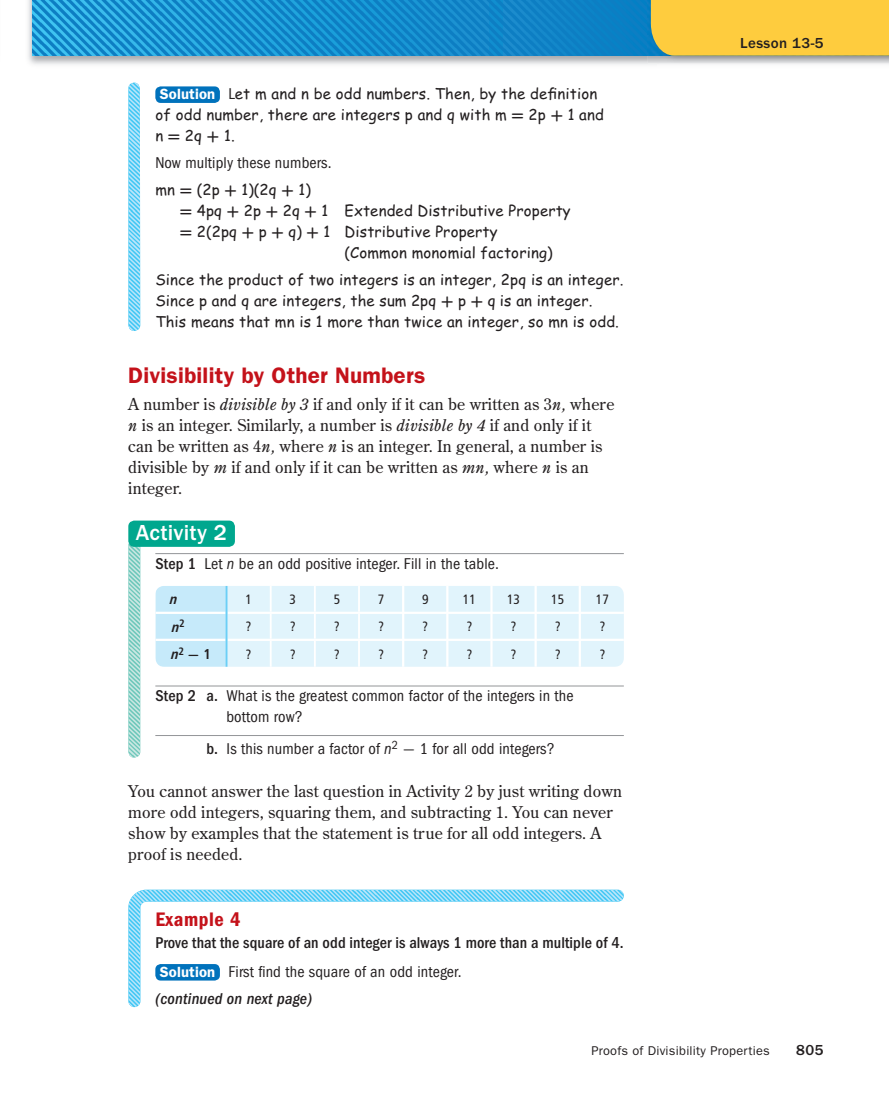
<style>
.page{position:relative;width:889px;height:1102px;background:#fff}
.page>*{position:absolute;margin:0;border:0;box-sizing:border-box;transform-origin:0 0}
.t1{font:600 22.5px "ITC Franklin Gothic Std";letter-spacing:.01em;color:#c4121a}
.t2{font:500 22.5px "ITC Franklin Gothic Std";letter-spacing:.01em;color:#fff}
.t3{font:20.25px "ITC Franklin Gothic Std Dm Cd";letter-spacing:.03em;color:#c4121a}
.t4{font:16.2px/21px "Century Old Style Std";letter-spacing:.01em;color:#231f20}
.t5{font:condensed 16.2px/21px "ITC Franklin Gothic Std";letter-spacing:.01em;color:#231f20}
.t6{font:500 condensed 16.2px/28.5px "ITC Franklin Gothic Std";letter-spacing:.005em;color:#231f20}
.t7{font:italic 500 condensed 16.2px "ITC Franklin Gothic Std";letter-spacing:.01em;color:#231f20}
.t8{font:15px/21px "Comic Sans MS";letter-spacing:.01em;color:#231f20}
.t9{font:500 15px "ITC Franklin Gothic Std";letter-spacing:.025em;color:#231f20}
.t10{font:italic 700 condensed 14.25px "Frutiger LT Std";color:#231f20}
.t11{font:condensed 13.5px "Frutiger LT Std";letter-spacing:.01em;color:#231f20}
.t12{font:12.75px "ITC Franklin Gothic Std";letter-spacing:.02em;color:#231f20}
.s1{font-family:"ITC Franklin Gothic Std";font-weight:600;font-size:14.85px;color:#fff}
.s2{font-family:"ITC Franklin Gothic Std";font-stretch:condensed;font-size:16.2px}
.s3{font-family:"Uni Math";font-weight:700;font-size:16.2px}
.s4{font-style:italic}
.s5{font-weight:500}
.s6{font-family:"Uni Math";font-style:normal;font-stretch:normal}
.s7{font-style:normal}
.s8{font-family:"Uni Math";font-stretch:normal}
.s9{font-weight:600;font-stretch:normal;font-size:14.85px;color:#fff}
.s10{font-weight:400}
</style>
<div class="page">
<img style="left:28px;top:0;width:629px;height:65px">
<img style="left:33px;top:0;width:614px;height:56px">
<img style="left:647px;top:0;width:241px;height:64px">
<hr style="left:155px;top:553px;width:468px;height:1px;background:#939598">
<hr style="left:155px;top:685px;width:468px;height:1px;background:#939598">
<hr style="left:155px;top:735px;width:468px;height:1px;background:#939598">
<div style="left:155px;top:86px;width:65px;height:17px;background:#0072bc;border-radius:5px"></div>
<img style="left:128px;top:539px;width:12px;height:218px;border-radius:6px">
<div style="left:128px;top:520px;width:107px;height:26px;background:#00a78e;border-radius:6px"></div>
<svg style="left:155px;top:586px;width:468px;height:80px;background:#ddf2fb"></svg>
<hr style="left:358px;top:614px;width:2px;height:24px;background:#fff">
<hr style="left:358px;top:641px;width:2px;height:25px;background:#fff">
<hr style="left:402px;top:585px;width:2px;height:26px;background:#fff">
<hr style="left:446px;top:585px;width:2px;height:26px;background:#fff">
<hr style="left:490px;top:585px;width:2px;height:26px;background:#fff">
<hr style="left:534px;top:585px;width:2px;height:26px;background:#fff">
<hr style="left:578px;top:585px;width:2px;height:26px;background:#fff">
<hr style="left:402px;top:614px;width:2px;height:24px;background:#fff">
<hr style="left:446px;top:614px;width:2px;height:24px;background:#fff">
<hr style="left:490px;top:614px;width:2px;height:24px;background:#fff">
<hr style="left:534px;top:614px;width:2px;height:24px;background:#fff">
<hr style="left:578px;top:614px;width:2px;height:24px;background:#fff">
<hr style="left:402px;top:641px;width:2px;height:25px;background:#fff">
<hr style="left:446px;top:641px;width:2px;height:25px;background:#fff">
<hr style="left:490px;top:641px;width:2px;height:25px;background:#fff">
<hr style="left:534px;top:641px;width:2px;height:25px;background:#fff">
<hr style="left:578px;top:641px;width:2px;height:25px;background:#fff">
<hr style="left:155px;top:611px;width:70px;height:3px;background:#fff">
<hr style="left:227px;top:611px;width:396px;height:3px;background:#fff">
<hr style="left:155px;top:638px;width:70px;height:3px;background:#fff">
<hr style="left:227px;top:638px;width:352px;height:3px;background:#fff">
<hr style="left:579px;top:638px;width:44px;height:3px;background:#fff">
<hr style="left:225px;top:585px;width:2px;height:27px;background:#6bcff6">
<hr style="left:225px;top:612px;width:2px;height:27px;background:#6bcff6">
<hr style="left:225px;top:639px;width:2px;height:27px;background:#6bcff6">
<img style="left:128px;top:83px;width:12px;height:248px;border-radius:6px">
<img style="left:128px;top:889px;width:495px;height:117px">
<div style="left:650px;top:0;width:239px;height:56px;background:#fecc3e"></div>
<p class="t8" style="left:155px;top:85px;width:450px;text-indent:5px"><span class="s1">Solution</span> <span class="s2">L</span>et m and n be odd numbers. Then, by the definition of odd number, there are integers p and q with m <span class="s3">=</span> 2p <span class="s3">+</span> 1 and n<span class="s3">=</span>2q<span class="s3">+</span> 1.</p>
<p class="t5" style="left:155px;top:153px;width:178px">Now multiply these numbers.</p>
<p class="t8" style="left:155px;top:181px;width:157px">mn <span class="s3">=</span> (2p <span class="s3">+</span> 1)(2q <span class="s3">+</span> 1)</p>
<p class="t8" style="left:179px;top:202px;width:392px"><span class="s3">=</span> 4pq <span class="s3">+</span> 2p <span class="s3">+</span> 2q <span class="s3">+</span> 1 Extended Distributive Property</p>
<p class="t8" style="left:179px;top:223px;width:319px"><span class="s3">=</span> 2(2pq <span class="s3">+</span> p <span class="s3">+</span> q) <span class="s3">+</span> 1 Distributive Property</p>
<p class="t8" style="left:344px;top:244px;width:209px">(Common monomial factoring)</p>
<p class="t8" style="left:155px;top:271px;width:469px">Since the product of two integers is an integer, 2pq is an integer.<br>Since p and q are integers, the sum 2pq <span class="s3">+</span> p <span class="s3">+</span> q is an integer.<br>This means that mn is 1 more than twice an integer, so mn is odd.</p>
<p class="t1" style="left:128px;top:367px;width:298px">Divisibility by Other Numbers</p>
<p class="t4" style="left:128px;top:394px;width:487px">A number is <span class="s4">divisible by 3</span> if and only if it can be written as 3<span class="s4">n,</span> where <span class="s4">n</span> is an integer. Similarly, a number is <span class="s4">divisible by 4</span> if and only if it can be written as 4<span class="s4">n,</span> where <span class="s4">n</span> is an integer. In general, a number is divisible by <span class="s4">m</span> if and only if it can be written as <span class="s4">mn,</span> where <span class="s4">n</span> is an integer.</p>
<p class="t2" style="left:136px;top:524px;width:93px">Activity 2</p>
<p class="t5" style="left:155px;top:554px;width:345px"><span class="s5">Step 1</span> Let <span class="s4">n</span> be an odd positive integer. Fill in the table.</p>
<p class="t10" style="left:169px;top:593px;width:13px">n</p>
<p class="t11" style="left:245px;top:593px;width:8px">1</p>
<p class="t11" style="left:289px;top:593px;width:8px">3</p>
<p class="t11" style="left:333px;top:593px;width:8px">5</p>
<p class="t11" style="left:377px;top:593px;width:8px">7</p>
<p class="t11" style="left:422px;top:593px;width:8px">9</p>
<p class="t11" style="left:462px;top:593px;width:15px">11</p>
<p class="t11" style="left:506px;top:593px;width:15px">13</p>
<p class="t11" style="left:551px;top:593px;width:15px">15</p>
<p class="t11" style="left:595px;top:593px;width:15px">17</p>
<p class="t10" style="left:171px;top:621px;width:15px">n <sup>2</sup></p>
<p class="t11" style="left:245px;top:621px;width:7px">?</p>
<p class="t11" style="left:289px;top:621px;width:7px">?</p>
<p class="t11" style="left:334px;top:621px;width:7px">?</p>
<p class="t11" style="left:378px;top:621px;width:7px">?</p>
<p class="t11" style="left:422px;top:621px;width:7px">?</p>
<p class="t11" style="left:466px;top:621px;width:7px">?</p>
<p class="t11" style="left:510px;top:621px;width:7px">?</p>
<p class="t11" style="left:554px;top:621px;width:7px">?</p>
<p class="t11" style="left:599px;top:621px;width:7px">?</p>
<p class="t10" style="left:170px;top:648px;width:42px">n <sup>2</sup><span class="s6">-</span><span class="s7">1</span></p>
<p class="t11" style="left:245px;top:648px;width:7px">?</p>
<p class="t11" style="left:289px;top:648px;width:7px">?</p>
<p class="t11" style="left:334px;top:648px;width:7px">?</p>
<p class="t11" style="left:378px;top:648px;width:7px">?</p>
<p class="t11" style="left:422px;top:648px;width:7px">?</p>
<p class="t11" style="left:466px;top:648px;width:7px">?</p>
<p class="t11" style="left:510px;top:648px;width:7px">?</p>
<p class="t11" style="left:554px;top:648px;width:7px">?</p>
<p class="t11" style="left:599px;top:648px;width:7px">?</p>
<p class="t5" style="left:226px;top:686px;width:348px;text-indent:-71px"><span class="s5">Step 2 a.</span> What is the greatest common factor of the integers in the bottom row?</p>
<p class="t5" style="left:206px;top:739px;width:349px"><span class="s5">b.</span> Is this number a factor of <span class="s4">n</span><sup>2</sup> <span class="s8">-</span> 1 for all odd integers?</p>
<p class="t4" style="left:128px;top:781px;width:495px">You cannot answer the last question in Activity 2 by just writing down more odd integers, squaring them, and subtracting 1. You can never show by examples that the statement is true for all odd integers. A proof is needed.</p>
<p class="t3" style="left:155px;top:911px;width:87px">Example 4</p>
<p class="t6" style="left:155px;top:929px;width:469px">Prove that the square of an odd integer is always 1 more than a multiple of 4.<br><span class="s9">Solution</span> <span class="s10">First find the square of an odd integer.</span></p>
<p class="t7" style="left:155px;top:992px;width:158px">(continued on next page)</p>
<p class="t9" style="left:740px;top:38px;width:85px">Lesson 13-5</p>
<p class="t12" style="left:591px;top:1046px;width:180px">Proofs of Divisibility Properties</p>
<p class="t9" style="left:795px;top:1044px;width:29px">805</p>
</div>
